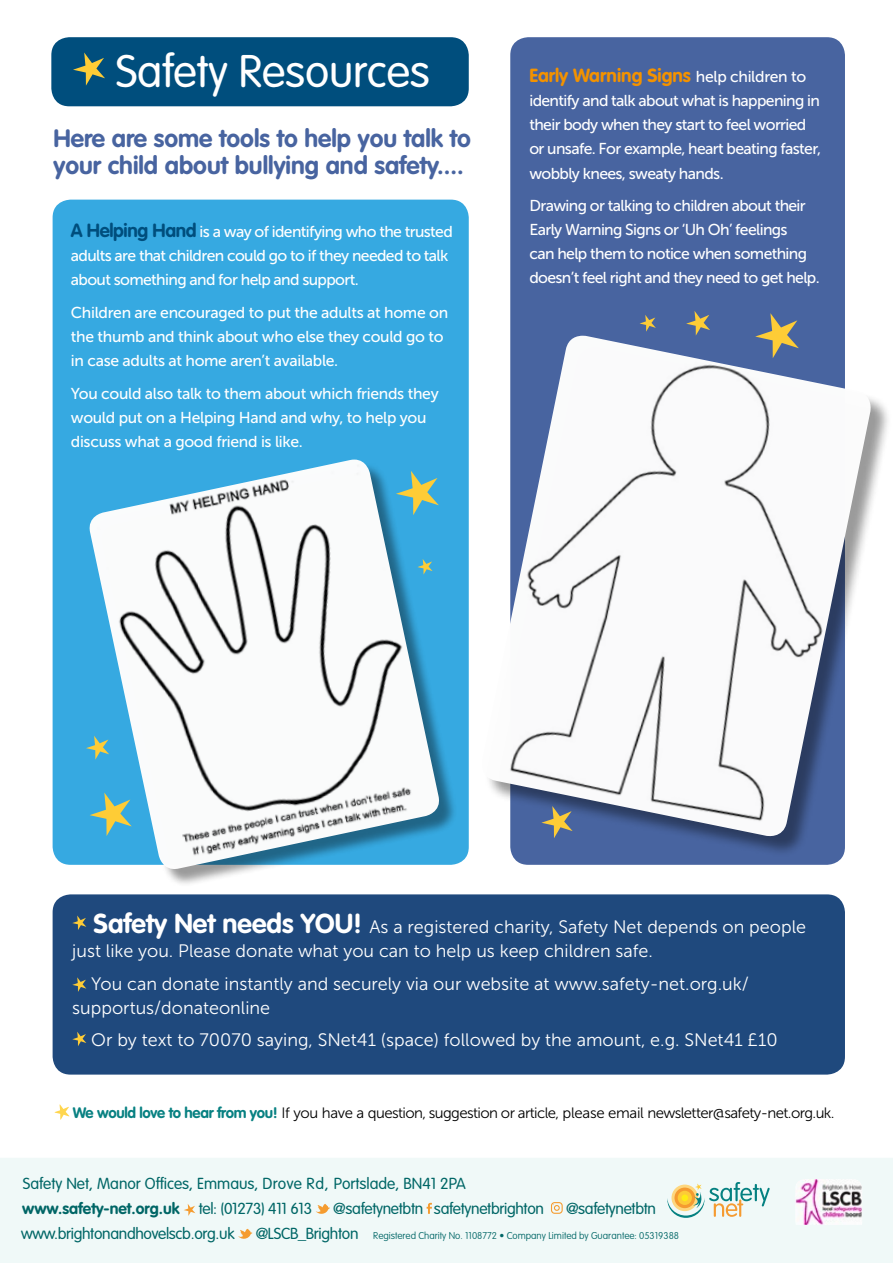
<style>
.page{position:relative;width:893px;height:1263px;background:#fff}
.page>*{position:absolute;margin:0;border:0;box-sizing:border-box;transform-origin:0 0}
.t1{font:300 45px "VAG Rounded Std";letter-spacing:-.005em;color:#fff}
.t2{font:700 24.75px/27px "VAG Rounded Std";color:#4864a0}
.t3{font:700 18.75px "VAG Rounded Std";color:#f39200}
.t4{font:18px/24px "Museo Sans 300";color:#fff}
.t5{font:15.75px/24px "Museo Sans 500";letter-spacing:-.04em;color:#fff}
.t6{font:15.75px/24px "Museo Sans 500";letter-spacing:-.02em;color:#fff}
.t7{font:300 15.75px "VAG Rounded Std";letter-spacing:-.02em;color:#066}
.t8{font:300 15.75px "VAG Rounded Std";color:#066}
.t9{font:700 15.75px "VAG Rounded Std";color:#066}
.t10{font:15px "Museo Sans 300";letter-spacing:-.04em;color:#000}
.t11{font:100 9.75px "VAG Rounded Std";color:#066}
.s1{font-family:"VAG Rounded Std";font-weight:700;font-size:18.75px;color:#004e7d}
.s2{font-family:"Museo Sans 500";font-weight:400;font-size:15.75px;color:#fff}
.s3{font-family:"VAG Rounded Std";font-weight:700;font-size:27px}
.s4{font-family:"VAG Rounded Std";font-weight:700;color:#088182}
.s5{font-weight:300}
</style>
<div class="page">
<div style="left:0;top:1158px;width:893px;height:105px;background:#f0f9f8"></div>
<div style="left:53px;top:894px;width:792px;height:180px;background:#1f497d;border-radius:18px"></div>
<div style="left:53px;top:200px;width:416px;height:665px;background:#36a9e1;border-radius:18px"></div>
<div style="left:510px;top:37px;width:335px;height:828px;background:#4864a0;border-radius:18px"></div>
<div style="left:51px;top:37px;width:418px;height:69px;background:#004e7d;border-radius:18px"></div>
<svg style="left:667px;top:1182px;width:103px;height:36px"></svg>
<img style="left:795px;top:1179px;width:67px;height:46px">
<svg style="left:238px;top:1229px;width:14px;height:10px"></svg>
<svg style="left:184px;top:1204px;width:11px;height:12px"></svg>
<svg style="left:316px;top:1204px;width:14px;height:10px"></svg>
<svg style="left:427px;top:1203px;width:5px;height:11px"></svg>
<svg style="left:551px;top:1202px;width:12px;height:12px"></svg>
<svg style="left:54px;top:1104px;width:16px;height:16px"></svg>
<svg style="left:73px;top:52px;width:32px;height:34px"></svg>
<svg style="left:72px;top:915px;width:14px;height:15px"></svg>
<svg style="left:72px;top:977px;width:14px;height:15px"></svg>
<svg style="left:72px;top:1032px;width:14px;height:14px"></svg>
<div style="left:484px;top:338px;width:408px;height:520px;background:#000;opacity:.4"></div>
<img style="left:484px;top:336px;width:390px;height:503px">
<div style="left:92px;top:462px;width:365px;height:426px;background:#000;opacity:.4"></div>
<img style="left:87px;top:460px;width:355px;height:412px">
<svg style="left:755px;top:313px;width:44px;height:45px"></svg>
<svg style="left:686px;top:311px;width:24px;height:25px"></svg>
<svg style="left:640px;top:315px;width:16px;height:17px"></svg>
<svg style="left:541px;top:806px;width:32px;height:32px"></svg>
<svg style="left:90px;top:792px;width:42px;height:44px"></svg>
<svg style="left:86px;top:736px;width:23px;height:24px"></svg>
<svg style="left:396px;top:471px;width:43px;height:44px"></svg>
<svg style="left:417px;top:559px;width:16px;height:16px"></svg>
<h1 class="t1" style="left:116px;top:45px;width:315px">Safety Resources</h1>
<h2 class="t2" style="left:53px;top:126px;width:419px">Here are some tools to help you talk to your child about bullying and safety....</h2>
<p class="t5" style="left:71px;top:220px;width:383px"><span class="s1">A Helping Hand</span> is a way of identifying who the trusted adults are that children could go to if they needed to talk about something and for help and support.</p>
<p class="t6" style="left:71px;top:301px;width:379px">Children are encouraged to put the adults at home on the thumb and think about who else they could go to in case adults at home aren’t available.</p>
<p class="t6" style="left:71px;top:381px;width:369px">You could also talk to them about which friends they would put on a Helping Hand and why, to help you discuss what a good friend is like.</p>
<p class="t3" style="left:529px;top:65px;width:278px">Early Warning Signs <span class="s2">help children to</span></p>
<p class="t5" style="left:529px;top:89px;width:293px">identify and talk about what is happening in their body when they start to feel worried or unsafe. For example, heart beating faster, wobbly knees, sweaty hands.</p>
<p class="t5" style="left:529px;top:194px;width:292px">Drawing or talking to children about their Early Warning Signs or ‘Uh Oh’ feelings<br>can help them to notice when something doesn’t feel right and they need to get help.</p>
<p class="t4" style="left:72px;top:915px;width:735px;text-indent:21px"><span class="s3">Safety Net needs YOU!</span> As a registered charity, Safety Net depends on people just like you. Please donate what you can to help us keep children safe.</p>
<p class="t4" style="left:72px;top:972px;width:678px;text-indent:19px">You can donate instantly and securely via our website at www.safety-net.org.uk/ supportus/donateonline</p>
<p class="t4" style="left:91px;top:1028px;width:688px">Or by text to 70070 saying, SNet41 (space) followed by the amount, e.g. SNet41 £10</p>
<p class="t10" style="left:73px;top:1104px;width:763px"><span class="s4">We would love to hear from you!</span> If you have a question, suggestion or article, please email newsletter@safety-net.org.uk.</p>
<p class="t8" style="left:23px;top:1174px;width:444px">Safety Net, Manor Offices, Emmaus, Drove Rd, Portslade, BN41 2PA</p>
<p class="t7" style="left:21px;top:1224px;width:215px">www.brightonandhovelscb.org.uk</p>
<p class="t7" style="left:256px;top:1224px;width:104px">@LSCB_Brighton</p>
<p class="t9" style="left:22px;top:1199px;width:292px">www.safety-net.org.uk <span class="s5">tel: (01273) 411 613</span></p>
<p class="t7" style="left:333px;top:1199px;width:212px">@safetynetbtn safetynetbrighton</p>
<p class="t7" style="left:566px;top:1199px;width:92px">@safetynetbtn</p>
<p class="t11" style="left:373px;top:1230px;width:307px">Registered Charity No. 1108772 • Company Limited by Guarantee: 05319388</p>
</div>
